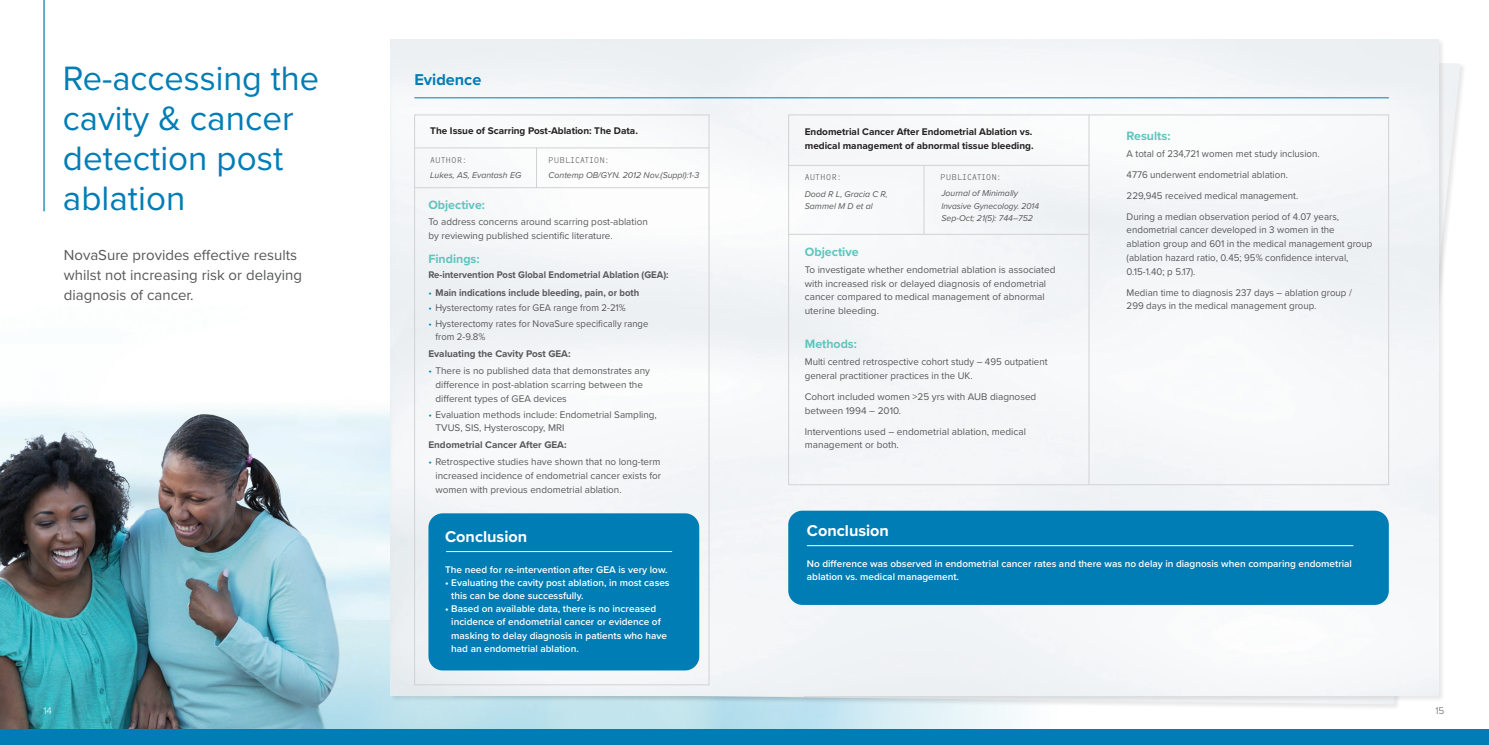
<style>
.page{position:relative;width:1489px;height:745px;background:#fff}
.page>*{position:absolute;margin:0;border:0;box-sizing:border-box;transform-origin:0 0}
.t1{font:35px/40px "Proxima Nova";color:#007db5}
.t2{font:700 16.25px "Proxima Nova";color:#fff}
.t3{font:700 16.25px "Proxima Nova";color:#007db5}
.t4{font:15px/20px "Proxima Nova";color:#57585a}
.t5{font:700 12.5px "Proxima Nova";color:#5ec5be}
.t6{font:10px/13.8px "Proxima Nova";color:#57585a}
.t7{font:600 10px/13.1px "Proxima Nova";color:#fff}
.t8{font:700 10px/13.8px "Proxima Nova";color:#231f20}
.t9{font:10px/13.8px "Proxima Nova";color:#57585a;scale:.95 1}
.t10{font:700 10px "Proxima Nova";color:#57585a;scale:.95 1}
.t11{font:700 10px "Proxima Nova";color:#57585a}
.t12{font:300 10px "Proxima Nova";color:#57585a}
.t13{font:300 10px "Proxima Nova";color:#fff}
.t14{font:italic 8.75px/12.5px "Proxima Nova";color:#57585a}
.t15{font:300 8.75px "OCRF";color:#57585a}
.s1{font-weight:300;color:#007db5}
</style>
<div class="page">
<img style="left:0;top:398px;width:390px;height:331px">
<img style="left:803px;top:63px;width:656px;height:640px">
<div style="left:390px;top:39px;width:1048px;height:655px;background:#f4f6f8"></div>
<hr style="left:923px;top:165px;width:1px;height:69px;background:#d1d2d4">
<hr style="left:1088px;top:115px;width:1px;height:369px;background:#d1d2d4">
<hr style="left:788px;top:165px;width:300px;height:1px;background:#d1d2d4">
<hr style="left:788px;top:234px;width:300px;height:1px;background:#d1d2d4">
<div style="left:788px;top:510px;width:600px;height:94px;background:#007db5;border-radius:14px"></div>
<hr style="left:806px;top:545px;width:547px;height:1px;background:#fff">
<div style="left:414px;top:115px;width:295px;height:569px;border:1px solid #d1d2d4"></div>
<hr style="left:536px;top:148px;width:1px;height:40px;background:#d1d2d4">
<hr style="left:414px;top:148px;width:295px;height:1px;background:#d1d2d4">
<hr style="left:414px;top:187px;width:295px;height:1px;background:#d1d2d4">
<div style="left:428px;top:513px;width:271px;height:157px;background:#007db5;border-radius:14px"></div>
<hr style="left:446px;top:551px;width:226px;height:1px;background:#fff">
<hr style="left:414px;top:97px;width:974px;height:1px;background:#007db5">
<hr style="left:43px;top:0;width:2px;height:211px;background:#007db5">
<div style="left:0;top:729px;width:1488px;height:15px;background:#007db5"></div>
<p class="t1" style="left:63px;top:56px;width:258px">Re-accessing the cavity &amp; cancer detection post ablation</p>
<p class="t4" style="left:64px;top:244px;width:240px">NovaSure provides effective results whilst not increasing risk or delaying diagnosis of cancer.</p>
<p class="t13" style="left:43px;top:702px;width:10px">14</p>
<p class="t3" style="left:414px;top:68px;width:68px">Evidence</p>
<p class="t8" style="left:430px;top:124px;width:209px">The Issue of Scarring Post-Ablation: The Data.</p>
<p class="t15" style="left:430px;top:155px;width:38px">AUTHOR:</p>
<p class="t15" style="left:548px;top:155px;width:62px">PUBLICATION:</p>
<p class="t14" style="left:430px;top:168px;width:93px">Lukes, AS, Evantash EG</p>
<p class="t14" style="left:548px;top:168px;width:152px">Contemp OB/GYN. 2012 Nov.(Suppl):1-3</p>
<p class="t5" style="left:428px;top:195px;width:58px">Objective:</p>
<p class="t6" style="left:428px;top:214px;width:221px">To address concerns around scarring post-ablation by reviewing published scientific literature.</p>
<p class="t5" style="left:428px;top:249px;width:53px">Findings:</p>
<p class="t10" style="left:428px;top:267px;width:254px">Re-intervention Post Global Endometrial Ablation (GEA):</p>
<p class="t10" style="left:428px;top:284px;width:223px"><span class="s1">•</span> Main indications include bleeding, pain, or both</p>
<p class="t9" style="left:428px;top:300px;width:209px"><span class="s1">•</span> Hysterectomy rates for GEA range from 2-21%</p>
<p class="t9" style="left:435px;top:316px;width:225px;text-indent:-7px"><span class="s1">•</span> Hysterectomy rates for NovaSure specifically range from 2-9.8%</p>
<p class="t11" style="left:428px;top:346px;width:144px">Evaluating the Cavity Post GEA:</p>
<p class="t6" style="left:435px;top:363px;width:216px;text-indent:-7px"><span class="s1">•</span> There is no published data that demonstrates any difference in post-ablation scarring between the different types of GEA devices</p>
<p class="t6" style="left:435px;top:406px;width:223px;text-indent:-7px"><span class="s1">•</span> Evaluation methods include: Endometrial Sampling,<br>TVUS, SIS, Hysteroscopy, MRI</p>
<p class="t11" style="left:428px;top:437px;width:140px">Endometrial Cancer After GEA:</p>
<p class="t6" style="left:435px;top:454px;width:227px;text-align:justify;text-indent:-7px"><span class="s1">•</span> Retrospective studies have shown that no long-term increased incidence of endometrial cancer exists for women with previous endometrial ablation.</p>
<p class="t2" style="left:445px;top:524px;width:84px">Conclusion</p>
<p class="t7" style="left:445px;top:562px;width:224px">The need for re-intervention after GEA is very low.</p>
<p class="t7" style="left:451px;top:575px;width:220px;text-indent:-6px">• Evaluating the cavity post ablation, in most cases this can be done successfully.</p>
<p class="t7" style="left:451px;top:601px;width:217px;text-indent:-6px">• Based on available data, there is no increased incidence of endometrial cancer or evidence of masking to delay diagnosis in patients who have had an endometrial ablation.</p>
<p class="t8" style="left:804px;top:124px;width:230px">Endometrial Cancer After Endometrial Ablation vs. medical management of abnormal tissue bleeding.</p>
<p class="t15" style="left:804px;top:172px;width:38px">AUTHOR:</p>
<p class="t15" style="left:940px;top:172px;width:62px">PUBLICATION:</p>
<p class="t14" style="left:804px;top:187px;width:85px">Dood R L, Gracia C R,<br>Sammel M D et al</p>
<p class="t14" style="left:941px;top:186px;width:99px">Journal of Minimally<br>Invasive Gynecology. 2014<br>Sep-Oct; 21(5): 744–752</p>
<p class="t5" style="left:804px;top:242px;width:55px">Objective</p>
<p class="t6" style="left:804px;top:262px;width:252px">To investigate whether endometrial ablation is associated with increased risk or delayed diagnosis of endometrial cancer compared to medical management of abnormal uterine bleeding.</p>
<p class="t5" style="left:804px;top:334px;width:54px">Methods:</p>
<p class="t6" style="left:804px;top:354px;width:244px">Multi centred retrospective cohort study – 495 outpatient general practitioner practices in the UK.</p>
<p class="t6" style="left:804px;top:389px;width:233px">Cohort included women &gt;25 yrs with AUB diagnosed between 1994 – 2010.</p>
<p class="t6" style="left:804px;top:423px;width:223px">Interventions used – endometrial ablation, medical management or both.</p>
<p class="t2" style="left:806px;top:518px;width:84px">Conclusion</p>
<p class="t5" style="left:1126px;top:126px;width:45px">Results:</p>
<p class="t6" style="left:1126px;top:146px;width:195px">A total of 234,721 women met study inclusion.</p>
<p class="t6" style="left:1126px;top:167px;width:163px">4776 underwent endometrial ablation.</p>
<p class="t6" style="left:1126px;top:188px;width:173px">229,945 received medical management.</p>
<p class="t6" style="left:1126px;top:209px;width:247px">During a median observation period of 4.07 years, endometrial cancer developed in 3 women in the<br>ablation group and 601 in the medical management group (ablation hazard ratio, 0.45; 95% confidence interval, 0.15-1.40; p 5.17).</p>
<p class="t6" style="left:1126px;top:285px;width:227px">Median time to diagnosis 237 days – ablation group /<br>299 days in the medical management group.</p>
<p class="t7" style="left:806px;top:556px;width:546px">No difference was observed in endometrial cancer rates and there was no delay in diagnosis when comparing endometrial ablation vs. medical management.</p>
<p class="t12" style="left:1435px;top:702px;width:10px">15</p>
</div>
